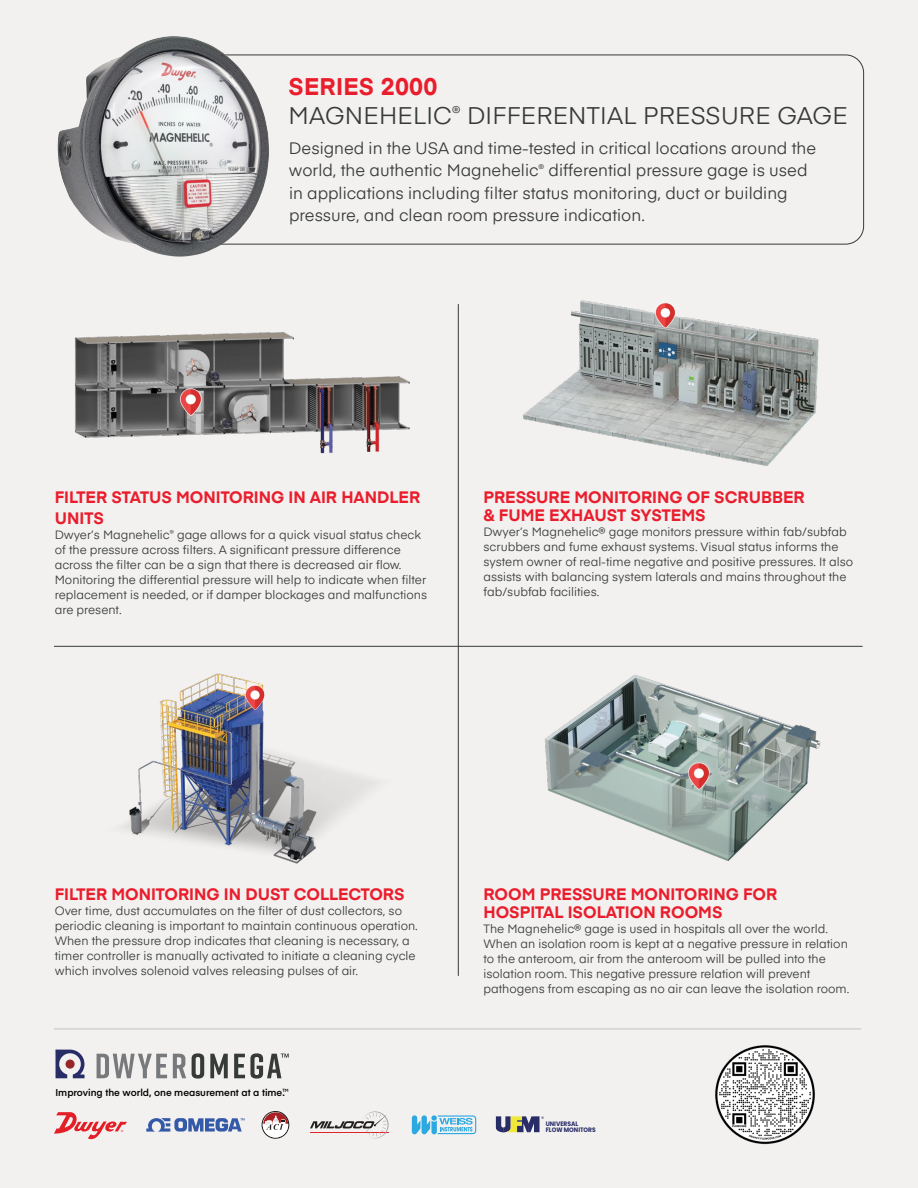
<style>
.page{position:relative;width:918px;height:1188px;background:#f2f1ef}
.page>*{position:absolute;margin:0;border:0;box-sizing:border-box;transform-origin:0 0}
.t1{font:24px/28.8px "Eina 03";letter-spacing:.01em;color:#363a37}
.t2{font:16.5px/22.5px "Eina 03";color:#363a37}
.t3{font:700 16.5px/18px "Eina 03";color:#ea1d2d}
.t4{font:12px/15px "Eina 03";color:#363a37}
.t5{font:600 9.75px "Eina 03";color:#010101}
.t6{font:700 6.45px/6.4px "Poppins";color:#282d68;scale:.92 1}
.s1{font-weight:700;color:#ea1d2d}
</style>
<div class="page">
<img style="left:75px;top:332px;width:335px;height:122px">
<img style="left:122px;top:673px;width:254px;height:191px">
<img style="left:523px;top:300px;width:296px;height:166px">
<img style="left:544px;top:675px;width:277px;height:186px">
<img style="left:57px;top:36px;width:212px;height:221px">
<hr style="left:458px;top:304px;width:1px;height:672px;background:#363a37">
<hr style="left:54px;top:646px;width:809px;height:1px;background:#363a37">
<img style="left:715px;top:1045px;width:100px;height:100px">
<svg style="left:496px;top:1116px;width:48px;height:16px"></svg>
<svg style="left:262px;top:1111px;width:27px;height:28px"></svg>
<svg style="left:310px;top:1111px;width:79px;height:27px"></svg>
<svg style="left:412px;top:1115px;width:64px;height:19px"></svg>
<svg style="left:146px;top:1118px;width:99px;height:14px"></svg>
<hr style="left:54px;top:1028px;width:807px;height:2px;background:#d0d2d3">
<svg style="left:55px;top:1050px;width:30px;height:28px"></svg>
<div style="left:66px;top:1060px;width:9px;height:9px;background:#98272b;border-radius:50%"></div>
<svg style="left:97px;top:1054px;width:70px;height:24px"></svg>
<svg style="left:173px;top:1054px;width:13px;height:24px"></svg>
<svg style="left:192px;top:1053px;width:12px;height:26px"></svg>
<svg style="left:210px;top:1054px;width:18px;height:24px"></svg>
<svg style="left:234px;top:1053px;width:55px;height:26px"></svg>
<svg style="left:54px;top:1112px;width:73px;height:27px"></svg>
<h1 class="t1" style="left:289px;top:70px;width:561px"><span class="s1">SERIES 2000<br></span>MAGNEHELIC<sup>®</sup> DIFFERENTIAL PRESSURE GAGE</h1>
<p class="t2" style="left:289px;top:135px;width:529px">Designed in the USA and time-tested in critical locations around the world, the authentic Magnehelic<sup>®</sup> differential pressure gage is used in applications including filter status monitoring, duct or building pressure, and clean room pressure indication.</p>
<h2 class="t3" style="left:55px;top:486px;width:367px;line-height:21px">FILTER STATUS MONITORING IN AIR HANDLER<br>UNITS</h2>
<p class="t4" style="left:55px;top:526px;width:374px">Dwyer’s Magnehelic<sup>®</sup> gage allows for a quick visual status check of the pressure across filters. A significant pressure difference across the filter can be a sign that there is decreased air flow.<br>Monitoring the differential pressure will help to indicate when filter replacement is needed, or if damper blockages and malfunctions are present.</p>
<h2 class="t3" style="left:484px;top:487px;width:323px">PRESSURE MONITORING OF SCRUBBER &amp; FUME EXHAUST SYSTEMS</h2>
<p class="t4" style="left:484px;top:523px;width:371px">Dwyer’s Magnehelic® gage monitors pressure within fab/subfab scrubbers and fume exhaust systems. Visual status informs the system owner of real-time negative and positive pressures. It also assists with balancing system laterals and mains throughout the fab/subfab facilities.</p>
<h2 class="t3" style="left:55px;top:884px;width:351px">FILTER MONITORING IN DUST COLLECTORS</h2>
<p class="t4" style="left:55px;top:902px;width:365px">Over time, dust accumulates on the filter of dust collectors, so periodic cleaning is important to maintain continuous operation.<br>When the pressure drop indicates that cleaning is necessary, a timer controller is manually activated to initiate a cleaning cycle which involves solenoid valves releasing pulses of air.</p>
<p class="t5" style="left:56px;top:1085px;width:235px">Improving the world, one measurement at a time.<sup>TM</sup></p>
<h2 class="t3" style="left:484px;top:884px;width:295px">ROOM PRESSURE MONITORING FOR<br>HOSPITAL ISOLATION ROOMS</h2>
<p class="t4" style="left:484px;top:920px;width:367px">The Magnehelic® gage is used in hospitals all over the world.<br>When an isolation room is kept at a negative pressure in relation to the anteroom, air from the anteroom will be pulled into the isolation room. This negative pressure relation will prevent pathogens from escaping as no air can leave the isolation room.</p>
<p class="t6" style="left:546px;top:1121px;width:56px">UNIVERSAL<br>FLOW MONITORS</p>
</div>
